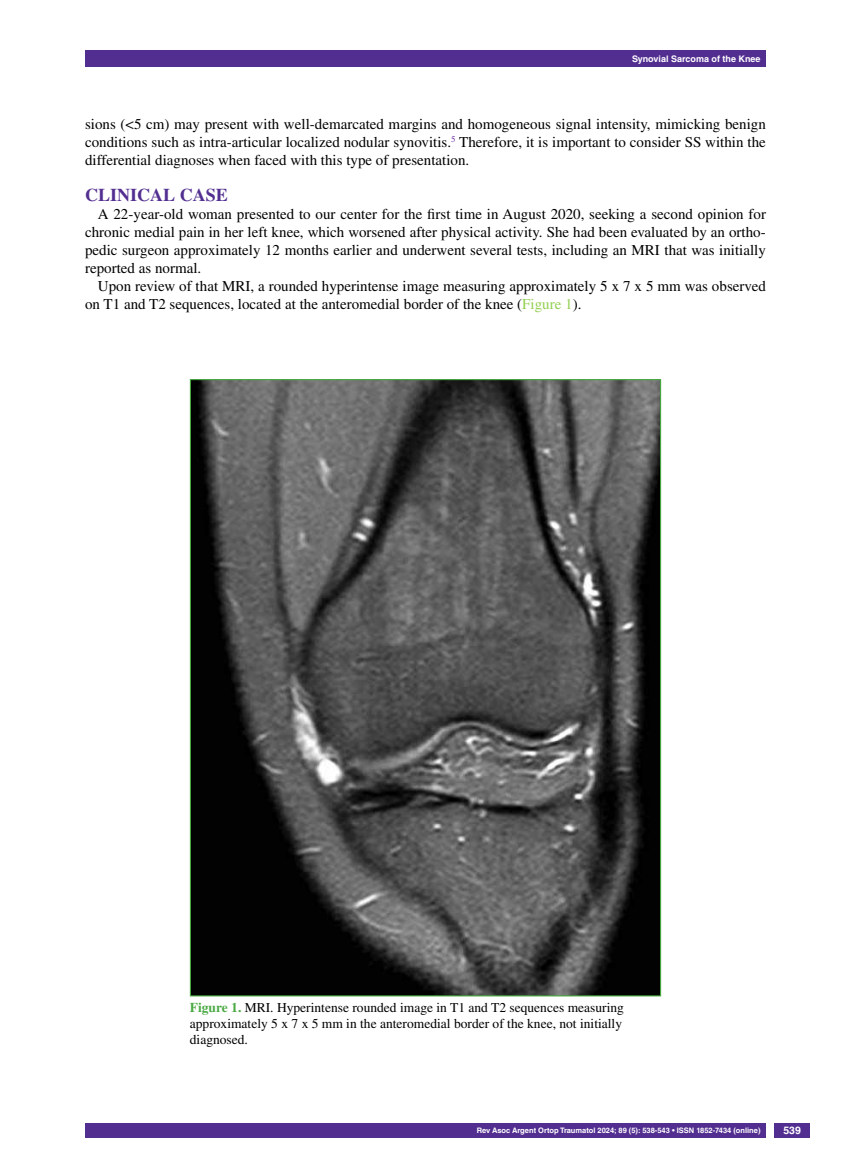
<style>
.page{position:relative;width:851px;height:1170px;background:#fff}
.page>*{position:absolute;margin:0;border:0;box-sizing:border-box;transform-origin:0 0}
.t1{font:700 18px "Times LT Std";color:#522e91}
.t2{font:15px/18px "Times LT Std";color:#000;text-align:justify}
.t3{font:13.5px/16.2px "Times LT Std";color:#000}
.t4{font:700 10.5px "Helvetica LT Std";color:#fff}
.t5{font:700 9px "Helvetica LT Std";color:#fff}
.t6{font:700 7.5px "Helvetica LT Std";color:#fff}
.s1{color:#92d050}
.s2{font-weight:700;color:#49a942}
</style>
<div class="page">
<div style="left:85px;top:50px;width:680px;height:17px;background:#522e91"></div>
<div style="left:85px;top:1123px;width:680px;height:14px;background:#522e91"></div>
<div style="left:774px;top:1123px;width:35px;height:14px;background:#522e91"></div>
<img style="left:192px;top:381px;width:467px;height:613px">
<p class="t5" style="left:632px;top:53px;width:130px">Synovial Sarcoma of the Knee</p>
<p class="t2" style="left:85px;top:115px;width:682px">sions (&lt;5 cm) may present with well-demarcated margins and homogeneous signal intensity, mimicking benign conditions such as intra-articular localized nodular synovitis.<sup>5</sup> Therefore, it is important to consider SS within the differential diagnoses when faced with this type of presentation.</p>
<p class="t1" style="left:85px;top:184px;width:144px">CLINICAL CASE</p>
<p class="t2" style="left:85px;top:205px;width:682px;text-indent:13px">A 22-year-old woman presented to our center for the first time in August 2020, seeking a second opinion for chronic medial pain in her left knee, which worsened after physical activity. She had been evaluated by an ortho&shy;pedic surgeon approximately 12 months earlier and underwent several tests, including an MRI that was initially reported as normal.</p>
<p class="t2" style="left:85px;top:277px;width:682px;text-indent:13px">Upon review of that MRI, a rounded hyperintense image measuring approximately 5 x 7 x 5 mm was observed on T1 and T2 sequences, located at the anteromedial border of the knee (<span class="s1">Figure 1</span>).</p>
<p class="t3" style="left:190px;top:998px;width:435px"><span class="s2">Figure 1.</span> MRI. Hyperintense rounded image in T1 and T2 sequences measuring approximately 5 x 7 x 5 mm in the anteromedial border of the knee, not initially diagnosed.</p>
<p class="t6" style="left:477px;top:1125px;width:285px">Rev Asoc Argent Ortop Traumatol 2024; 89 (5): 538-543 • ISSN 1852-7434 (online)</p>
<p class="t4" style="left:783px;top:1124px;width:19px">539</p>
</div>
